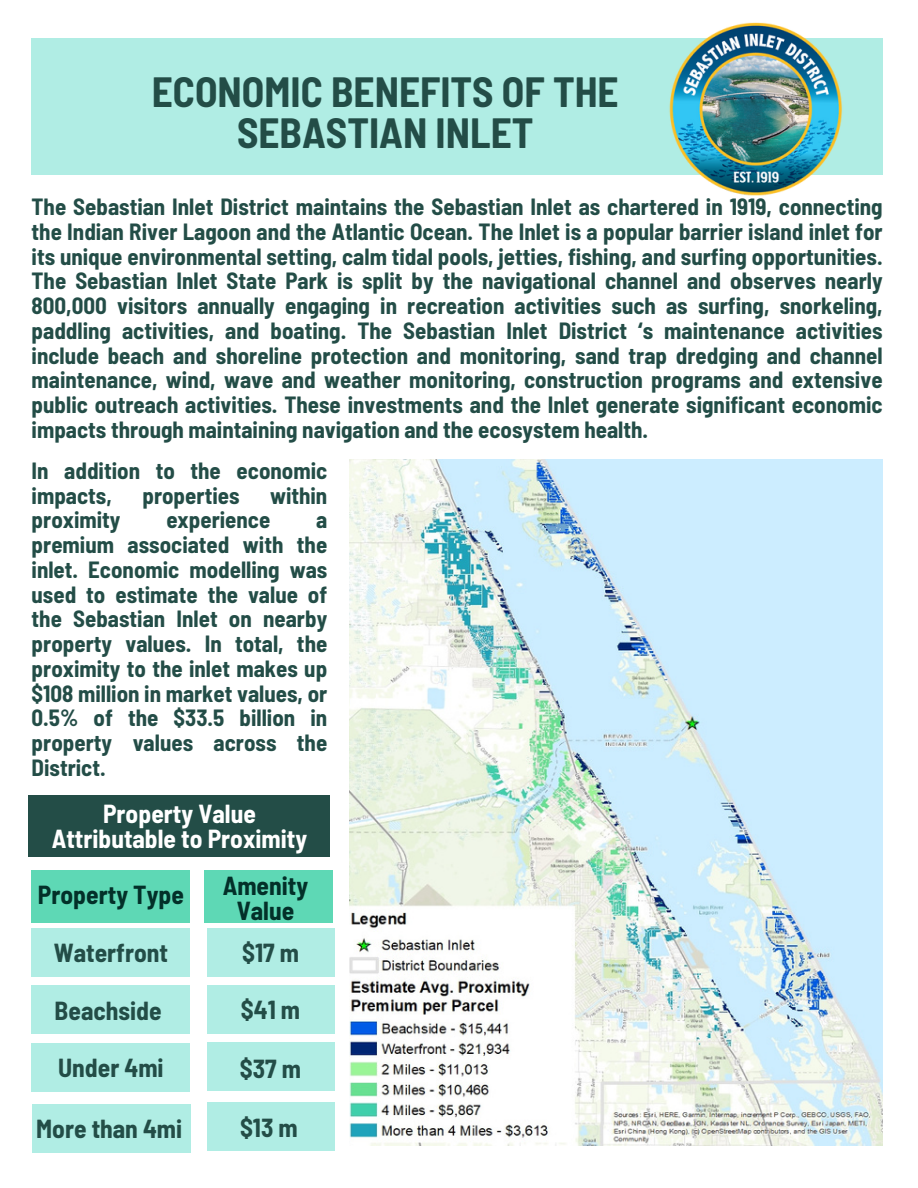
<style>
.page{position:relative;width:918px;height:1188px;background:#fff}
.page>*{position:absolute;margin:0;border:0;box-sizing:border-box;transform-origin:0 0}
.t1{font:700 semi-condensed 41.25px/40.5px "Barlow";color:#234d47;text-align:center}
.t2{font:700 semi-condensed 25.5px "Barlow";color:#234d47}
.t3{font:700 semi-condensed 25.5px/24.8px "Barlow";color:#fff;text-align:center}
.t4{font:700 semi-condensed 25.5px/24.8px "Barlow";color:#033029;text-align:center}
.t5{font:700 semi-condensed 22.95px/24.8px "Barlow";color:#234d47;text-align:justify}
</style>
<div class="page">
<div style="left:32px;top:38px;width:851px;height:136px;background:#b0ede4"></div>
<img style="left:642px;top:22px;width:213px;height:174px">
<img style="left:349px;top:459px;width:533px;height:686px">
<div style="left:29px;top:795px;width:301px;height:61px;background:#234d47"></div>
<div style="left:32px;top:928px;width:158px;height:49px;background:#b0ede4"></div>
<div style="left:204px;top:870px;width:129px;height:53px;background:#5ed8b5"></div>
<div style="left:32px;top:870px;width:158px;height:53px;background:#5ed8b5"></div>
<div style="left:32px;top:986px;width:158px;height:48px;background:#b0ede4"></div>
<div style="left:32px;top:1044px;width:158px;height:48px;background:#b0ede4"></div>
<div style="left:207px;top:928px;width:128px;height:49px;background:#b0ede4"></div>
<div style="left:207px;top:985px;width:128px;height:49px;background:#b0ede4"></div>
<div style="left:207px;top:1042px;width:128px;height:49px;background:#b0ede4"></div>
<div style="left:33px;top:1104px;width:158px;height:48px;background:#b0ede4"></div>
<div style="left:207px;top:1102px;width:128px;height:49px;background:#b0ede4"></div>
<p class="t1" style="left:152px;top:71px;width:468px">ECONOMIC BENEFITS OF THE<br>SEBASTIAN INLET</p>
<p class="t5" style="left:32px;top:194px;width:853px">The Sebastian Inlet District maintains the Sebastian Inlet as chartered in 1919, connecting the Indian River Lagoon and the Atlantic Ocean. The Inlet is a popular barrier island inlet for its unique environmental setting, calm tidal pools, jetties, fishing, and surfing opportunities.<br>The Sebastian Inlet State Park is split by the navigational channel and observes nearly 800,000 visitors annually engaging in recreation activities such as surfing, snorkeling, paddling activities, and boating. The Sebastian Inlet District ‘s maintenance activities include beach and shoreline protection and monitoring, sand trap dredging and channel maintenance, wind, wave and weather monitoring, construction programs and extensive public outreach activities. These investments and the Inlet generate significant economic impacts through maintaining navigation and the ecosystem health.</p>
<p class="t5" style="left:32px;top:457px;width:297px">In addition to the economic impacts,</p>
<p class="t5" style="left:142px;top:482px;width:99px">properties</p>
<p class="t5" style="left:270px;top:482px;width:59px">within</p>
<p class="t5" style="left:32px;top:507px;width:90px">proximity</p>
<p class="t5" style="left:166px;top:507px;width:106px">experience</p>
<p class="t5" style="left:32px;top:507px;width:297px;text-indent:285px">a premium associated with the inlet. Economic modelling was used to estimate the value of the Sebastian Inlet on nearby property values. In total, the proximity to the inlet makes up $108 million in market values, or 0.5% of the $33.5 billion in property values across the District.</p>
<p class="t3" style="left:52px;top:801px;width:257px">Property Value<br>Attributable to Proximity</p>
<p class="t4" style="left:38px;top:881px;width:148px">Property Type</p>
<p class="t4" style="left:223px;top:872px;width:87px">Amenity<br>Value</p>
<p class="t2" style="left:54px;top:937px;width:116px">Waterfront</p>
<p class="t2" style="left:55px;top:995px;width:109px">Beachside</p>
<p class="t2" style="left:58px;top:1052px;width:107px">Under 4mi</p>
<p class="t2" style="left:242px;top:937px;width:58px">$17 m</p>
<p class="t2" style="left:241px;top:993px;width:61px">$41 m</p>
<p class="t2" style="left:240px;top:1053px;width:63px">$37 m</p>
<p class="t2" style="left:36px;top:1112px;width:148px">More than 4mi</p>
<p class="t2" style="left:240px;top:1111px;width:59px">$13 m</p>
</div>
